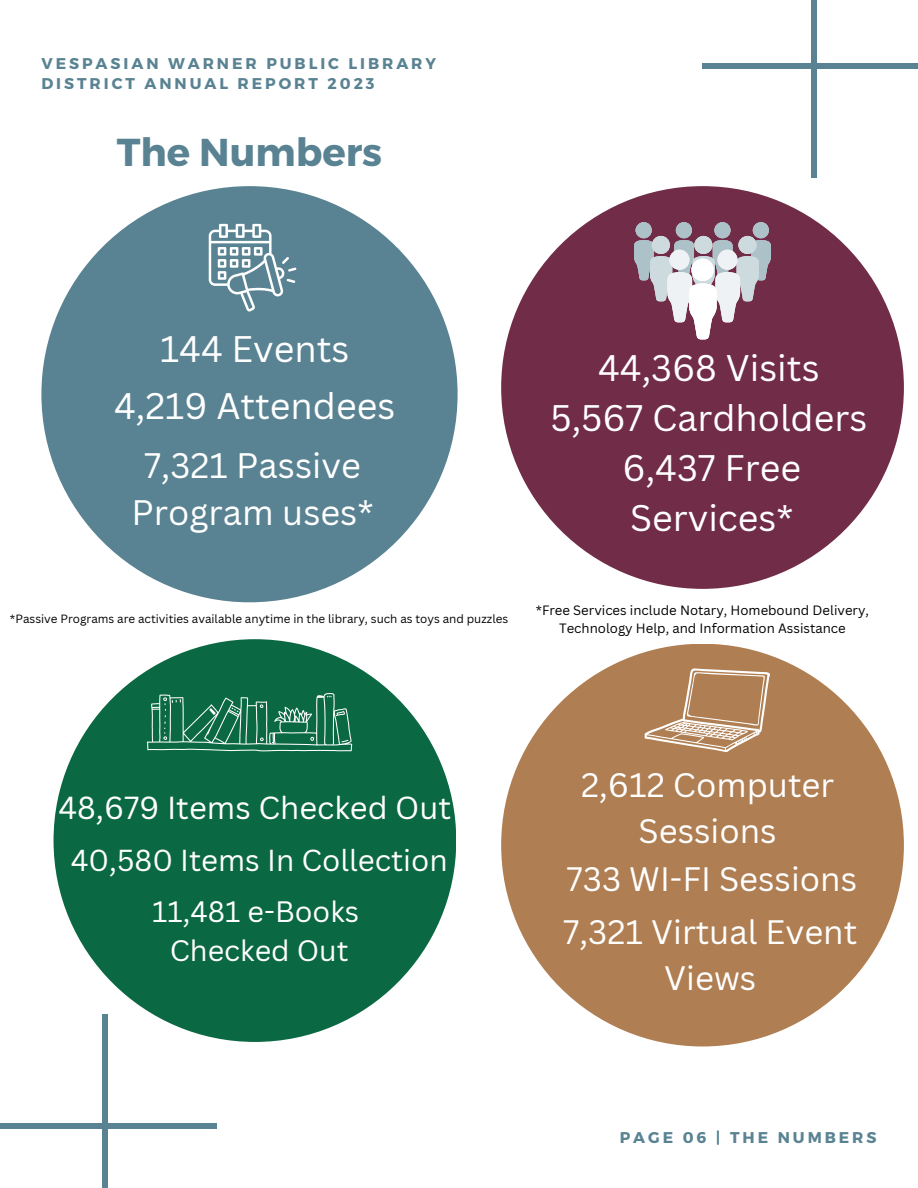
<style>
.page{position:relative;width:918px;height:1188px;background:#fff}
.page>*{position:absolute;margin:0;border:0;box-sizing:border-box;transform-origin:0 0}
.t1{font:700 38.85px "Montserrat";color:#598392}
.t2{font:36px/49.5px "Canva Sans";color:#fff}
.t3{font:34.5px/47.2px "Canva Sans";color:#fff;text-align:center}
.t4{font:33px/46.2px "Canva Sans";color:#fff;text-align:center}
.t5{font:31.05px "Canva Sans";color:#fff}
.t6{font:29.55px "Canva Sans";color:#fff}
.t7{font:28.8px/39.3px "Canva Sans";color:#fff;text-align:center}
.t8{font:700 15.6px/20.1px "Montserrat";letter-spacing:.19em;color:#598392}
.t9{font:13.2px/18.1px "Canva Sans";color:#000;text-align:center}
.t10{font:11.7px "Canva Sans";color:#000}
</style>
<div class="page">
<div style="left:54px;top:639px;width:402px;height:403px;background:#0a6843;border-radius:50%"></div>
<div style="left:102px;top:1014px;width:6px;height:174px;background:#598392"></div>
<div style="left:0;top:1123px;width:217px;height:5px;background:#598392"></div>
<div style="left:811px;top:0;width:6px;height:178px;background:#598392"></div>
<div style="left:703px;top:64px;width:215px;height:5px;background:#598392"></div>
<div style="left:501px;top:186px;width:403px;height:403px;background:#712c48;border-radius:50%"></div>
<svg style="left:634px;top:222px;width:137px;height:117px"></svg>
<div style="left:691px;top:259px;width:23px;height:22px;background:#fff;border-radius:50%"></div>
<div style="left:41px;top:186px;width:417px;height:416px;background:#598392;border-radius:50%"></div>
<svg style="left:209px;top:224px;width:87px;height:87px"></svg>
<svg style="left:147px;top:693px;width:205px;height:58px"></svg>
<div style="left:501px;top:644px;width:403px;height:402px;background:#af7e52;border-radius:50%"></div>
<svg style="left:644px;top:668px;width:126px;height:84px"></svg>
<h3 class="t8" style="left:41px;top:52px;width:396px">VESPASIAN WARNER PUBLIC LIBRARY<br>DISTRICT ANNUAL REPORT 2023</h3>
<h2 class="t1" style="left:117px;top:127px;width:267px">The Numbers</h2>
<h2 class="t2" style="left:160px;top:323px;width:191px">144 Events</h2>
<h2 class="t2" style="left:114px;top:380px;width:283px">4,219 Attendees</h2>
<h2 class="t3" style="left:131px;top:441px;width:244px">7,321 Passive<br>Program uses*</h2>
<h5 class="t2" style="left:598px;top:342px;width:223px">44,368 Visits</h5>
<h1 class="t2" style="left:550px;top:392px;width:318px">5,567 Cardholders</h1>
<p class="t2" style="left:623px;top:442px;width:180px">6,437 Free<br>Services*</p>
<h4 class="t10" style="left:10px;top:610px;width:500px">*Passive Programs are activities available anytime in the library, such as toys and puzzles</h4>
<h2 class="t9" style="left:536px;top:600px;width:335px">*Free Services include Notary, Homebound Delivery,<br>Technology Help, and Information Assistance</h2>
<p class="t5" style="left:58px;top:786px;width:394px">48,679 Items Checked Out</p>
<h6 class="t6" style="left:71px;top:839px;width:379px">40,580 Items In Collection</h6>
<p class="t7" style="left:152px;top:891px;width:208px">11,481 e-Books<br>Checked Out</p>
<p class="t4" style="left:581px;top:761px;width:255px">2,612 Computer<br>Sessions</p>
<h3 class="t4" style="left:567px;top:855px;width:292px">733 WI-FI Sessions</h3>
<h3 class="t4" style="left:563px;top:908px;width:295px">7,321 Virtual Event<br>Views</h3>
<p class="t8" style="left:620px;top:1127px;width:258px">PAGE 06 | THE NUMBERS</p>
</div>
